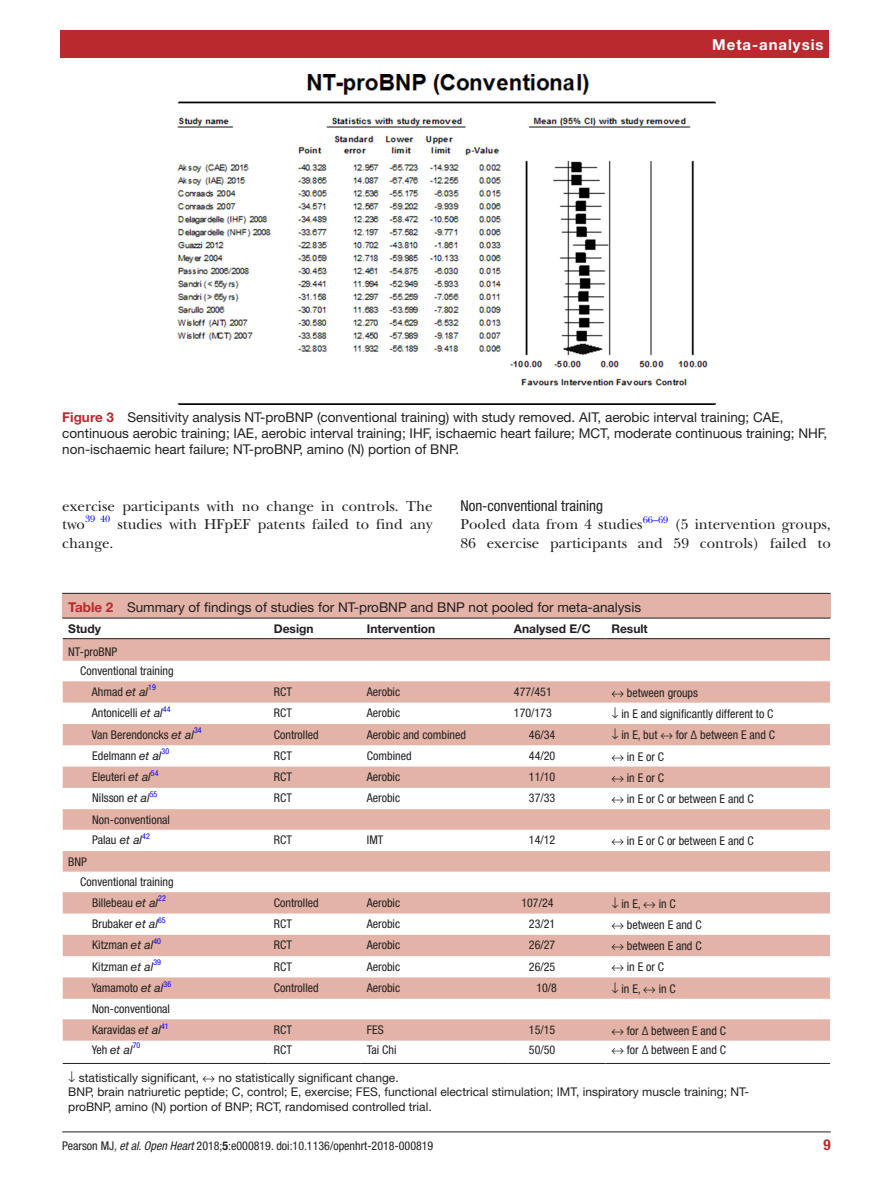
<style>
.page{position:relative;width:893px;height:1191px;background:#fff}
.page>*{position:absolute;margin:0;border:0;box-sizing:border-box;transform-origin:0 0}
.t1{font:15px/18.5px "New Baskerville";color:#231f20}
.t2{font:condensed 15px "Helvetica Neue LT Std";color:#231f20}
.t3{font:700 15px "Helvetica Neue LT Std";letter-spacing:.065em;color:#fff}
.t4{font:700 condensed 15px "Helvetica Neue LT Std";color:#b9292e}
.t5{font:13.5px/16.2px "Helvetica Neue LT Std";color:#231f20}
.t6{font:condensed 12px/20.5px "Helvetica Neue LT Std";color:#231f20}
.t7{font:12px/14.4px "Helvetica Neue LT Std";color:#231f20}
.t8{font:700 12px "Helvetica Neue LT Std";color:#231f20}
.t9{font:italic 12px "Helvetica Neue LT Std";color:#231f20}
.t10{font:9.9px "New Baskerville";color:#00f}
.t11{font:condensed 7.95px "Helvetica Neue LT Std";color:#00f}
.s1{font-weight:700;color:#b9292e}
.s2{font-style:italic;font-stretch:normal}
.s3{font-style:normal;font-stretch:condensed}
.s4{font-style:italic}
.s5{font-weight:700}
</style>
<div class="page">
<hr style="left:62px;top:1131px;width:769px;height:1px;background:#231f20">
<div style="left:61px;top:31px;width:768px;height:27px;background:#b9292e"></div>
<img style="left:177px;top:74px;width:538px;height:330px">
<div style="left:62px;top:594px;width:768px;height:516px;background:#e2b3a6"></div>
<hr style="left:62px;top:593px;width:768px;height:1px;background:#231f20">
<svg style="left:63px;top:618px;width:767px;height:492px;fill:#fff"></svg>
<hr style="left:62px;top:617px;width:206px;height:1px;background:#231f20">
<hr style="left:62px;top:638px;width:206px;height:1px;background:#231f20">
<hr style="left:268px;top:617px;width:93px;height:1px;background:#231f20">
<hr style="left:268px;top:638px;width:93px;height:1px;background:#231f20">
<hr style="left:361px;top:617px;width:147px;height:1px;background:#231f20">
<hr style="left:361px;top:638px;width:147px;height:1px;background:#231f20">
<hr style="left:508px;top:617px;width:97px;height:1px;background:#231f20">
<hr style="left:508px;top:638px;width:97px;height:1px;background:#231f20">
<hr style="left:605px;top:617px;width:225px;height:1px;background:#231f20">
<hr style="left:605px;top:638px;width:225px;height:1px;background:#231f20">
<hr style="left:268px;top:1063px;width:93px;height:1px;background:#231f20">
<hr style="left:361px;top:1063px;width:147px;height:1px;background:#231f20">
<hr style="left:508px;top:1063px;width:97px;height:1px;background:#231f20">
<hr style="left:62px;top:1063px;width:206px;height:1px;background:#231f20">
<hr style="left:605px;top:1063px;width:225px;height:1px;background:#231f20">
<svg style="left:62px;top:618px;width:1px;height:445px"></svg>
<hr style="left:62px;top:1063px;width:1px;height:47px;background:#fff">
<svg style="left:830px;top:618px;width:1px;height:423px"></svg>
<hr style="left:68px;top:1081px;width:762px;height:1px;background:#fff">
<hr style="left:68px;top:1109px;width:762px;height:2px;background:#fff">
<p class="t3" style="left:712px;top:35px;width:113px">Meta-analysis</p>
<p class="t5" style="left:62px;top:409px;width:766px"><span class="s1">Figure 3</span> Sensitivity analysis NT-proBNP (conventional training) with study removed. AIT, aerobic interval training; CAE, continuous aerobic training; IAE, aerobic interval training; IHF, ischaemic heart failure; MCT, moderate continuous training; NHF, non-ischaemic heart failure; NT-proBNP, amino (N) portion of BNP.</p>
<p class="t1" style="left:62px;top:497px;width:372px">exercise participants with no change in controls. The two</p>
<p class="t10" style="left:85px;top:513px;width:27px">39 40</p>
<p class="t1" style="left:118px;top:515px;width:317px">studies with HFpEF patents failed to find any</p>
<p class="t1" style="left:62px;top:533px;width:53px">change.</p>
<p class="t2" style="left:460px;top:497px;width:144px">Non-conventional training</p>
<p class="t1" style="left:460px;top:515px;width:184px">Pooled data from 4 studies</p>
<p class="t10" style="left:643px;top:514px;width:27px">66–69</p>
<p class="t1" style="left:460px;top:515px;width:372px;text-align:right">(5 intervention groups,<br>86 exercise participants and 59 controls) failed to</p>
<p class="t5" style="left:68px;top:598px;width:574px"><span class="s1">Table 2</span> Summary of findings of studies for NT-proBNP and BNP not pooled for meta-analysis</p>
<p class="t8" style="left:68px;top:621px;width:34px">Study</p>
<p class="t8" style="left:274px;top:621px;width:41px">Design</p>
<p class="t8" style="left:367px;top:621px;width:70px">Intervention</p>
<p class="t8" style="left:514px;top:621px;width:78px">Analysed E/C</p>
<p class="t8" style="left:611px;top:621px;width:38px">Result</p>
<p class="t6" style="left:80px;top:642px;width:95px;line-height:19px;text-indent:-12px">NT-proBNP<br>Conventional training</p>
<p class="t6" style="left:92px;top:681px;width:58px">Ahmad <span class="s2">et al</span></p>
<p class="t11" style="left:148px;top:683px;width:9px">19</p>
<p class="t6" style="left:274px;top:681px;width:20px">RCT</p>
<p class="t6" style="left:367px;top:681px;width:35px">Aerobic</p>
<p class="t6" style="left:514px;top:681px;width:39px">477/451</p>
<p class="t6" style="left:611px;top:682px;width:88px">↔ between groups</p>
<p class="t6" style="left:92px;top:702px;width:80px">Antonicelli <span class="s2">et al</span><sup>44</sup></p>
<p class="t6" style="left:274px;top:702px;width:20px">RCT</p>
<p class="t6" style="left:367px;top:702px;width:35px">Aerobic</p>
<p class="t6" style="left:514px;top:702px;width:39px">170/173</p>
<p class="t6" style="left:611px;top:703px;width:164px">↓ in E and significantly different to C</p>
<p class="t6" style="left:92px;top:724px;width:111px">Van Berendoncks <span class="s2">et al</span><sup>34</sup></p>
<p class="t6" style="left:274px;top:724px;width:46px">Controlled</p>
<p class="t6" style="left:367px;top:724px;width:101px">Aerobic and combined</p>
<p class="t6" style="left:529px;top:724px;width:28px">46/34</p>
<p class="t6" style="left:611px;top:724px;width:165px">↓ in E, but ↔ for ∆ between E and C</p>
<p class="t6" style="left:92px;top:745px;width:78px">Edelmann <span class="s2">et al</span><sup>30</sup></p>
<p class="t6" style="left:274px;top:745px;width:20px">RCT</p>
<p class="t6" style="left:367px;top:745px;width:46px">Combined</p>
<p class="t6" style="left:529px;top:745px;width:28px">44/20</p>
<p class="t6" style="left:611px;top:746px;width:54px">↔ in E or C</p>
<p class="t6" style="left:92px;top:766px;width:68px">Eleuteri <span class="s2">et al</span><sup>54</sup></p>
<p class="t6" style="left:274px;top:766px;width:20px">RCT</p>
<p class="t6" style="left:367px;top:766px;width:35px">Aerobic</p>
<p class="t6" style="left:529px;top:766px;width:28px">11/10</p>
<p class="t6" style="left:611px;top:767px;width:54px">↔ in E or C</p>
<p class="t6" style="left:92px;top:788px;width:67px">Nilsson <span class="s2">et al</span><sup>55</sup></p>
<p class="t6" style="left:274px;top:788px;width:20px">RCT</p>
<p class="t6" style="left:367px;top:788px;width:35px">Aerobic</p>
<p class="t6" style="left:529px;top:788px;width:28px">37/33</p>
<p class="t6" style="left:611px;top:788px;width:144px">↔ in E or C or between E and C</p>
<p class="t6" style="left:92px;top:809px;width:79px">Non-conventional<br>Palau <span class="s2">et al</span><sup>42</sup></p>
<p class="t6" style="left:274px;top:829px;width:20px">RCT</p>
<p class="t6" style="left:367px;top:829px;width:18px">IMT</p>
<p class="t6" style="left:529px;top:829px;width:28px">14/12</p>
<p class="t6" style="left:611px;top:830px;width:144px">↔ in E or C or between E and C</p>
<p class="t6" style="left:68px;top:851px;width:20px">BNP</p>
<p class="t6" style="left:80px;top:871px;width:95px">Conventional training</p>
<p class="t6" style="left:92px;top:892px;width:75px">Billebeau <span class="s2">et al</span><sup>22</sup></p>
<p class="t6" style="left:274px;top:892px;width:46px">Controlled</p>
<p class="t6" style="left:367px;top:892px;width:35px">Aerobic</p>
<p class="t6" style="left:521px;top:892px;width:34px">107/24</p>
<p class="t6" style="left:611px;top:893px;width:66px">↓ in E, ↔ in C</p>
<p class="t6" style="left:92px;top:913px;width:75px">Brubaker <span class="s2">et al</span><sup>65</sup></p>
<p class="t6" style="left:274px;top:913px;width:20px">RCT</p>
<p class="t6" style="left:367px;top:913px;width:35px">Aerobic</p>
<p class="t6" style="left:529px;top:913px;width:28px">23/21</p>
<p class="t6" style="left:611px;top:914px;width:92px">↔ between E and C</p>
<p class="t6" style="left:92px;top:934px;width:70px">Kitzman <span class="s2">et al</span><sup>40</sup></p>
<p class="t6" style="left:274px;top:934px;width:20px">RCT</p>
<p class="t6" style="left:367px;top:934px;width:35px">Aerobic</p>
<p class="t6" style="left:529px;top:934px;width:28px">26/27</p>
<p class="t6" style="left:611px;top:935px;width:92px">↔ between E and C</p>
<p class="t6" style="left:92px;top:956px;width:70px">Kitzman <span class="s2">et al</span><sup>39</sup></p>
<p class="t6" style="left:274px;top:956px;width:20px">RCT</p>
<p class="t6" style="left:367px;top:956px;width:35px">Aerobic</p>
<p class="t6" style="left:529px;top:956px;width:28px">26/25</p>
<p class="t6" style="left:611px;top:956px;width:54px">↔ in E or C</p>
<p class="t6" style="left:92px;top:977px;width:81px">Yamamoto <span class="s2">et al</span><sup>36</sup></p>
<p class="t6" style="left:274px;top:977px;width:46px">Controlled</p>
<p class="t6" style="left:367px;top:977px;width:35px">Aerobic</p>
<p class="t6" style="left:536px;top:977px;width:22px">10/8</p>
<p class="t6" style="left:611px;top:978px;width:66px">↓ in E, ↔ in C</p>
<p class="t6" style="left:92px;top:998px;width:79px">Non-conventional<br>Karavidas <span class="s2">et al</span><sup>41</sup></p>
<p class="t6" style="left:274px;top:1019px;width:20px">RCT</p>
<p class="t6" style="left:367px;top:1019px;width:18px">FES</p>
<p class="t6" style="left:529px;top:1019px;width:28px">15/15</p>
<p class="t6" style="left:611px;top:1020px;width:116px">↔ for ∆ between E and C</p>
<p class="t9" style="left:92px;top:1042px;width:50px"><span class="s3">Yeh</span> et al<sup>70</sup></p>
<p class="t6" style="left:274px;top:1039px;width:20px">RCT</p>
<p class="t6" style="left:367px;top:1039px;width:31px">Tai Chi</p>
<p class="t6" style="left:529px;top:1039px;width:28px">50/50</p>
<p class="t6" style="left:611px;top:1039px;width:116px">↔ for ∆ between E and C</p>
<p class="t7" style="left:68px;top:1070px;width:682px">↓ statistically significant, ↔ no statistically significant change.<br>BNP, brain natriuretic peptide; C, control; E, exercise; FES, functional electrical stimulation; IMT, inspiratory muscle training; NT&shy;proBNP, amino (N) portion of BNP; RCT, randomised controlled trial.</p>
<p class="t6" style="left:62px;top:1135px;width:373px">Pearson MJ<span class="s4">, et al. Open Heart</span> 2018;<span class="s5">5</span>:e000819. doi:10.1136/openhrt-2018-000819</p>
<p class="t4" style="left:823px;top:1135px;width:9px">9</p>
</div>
